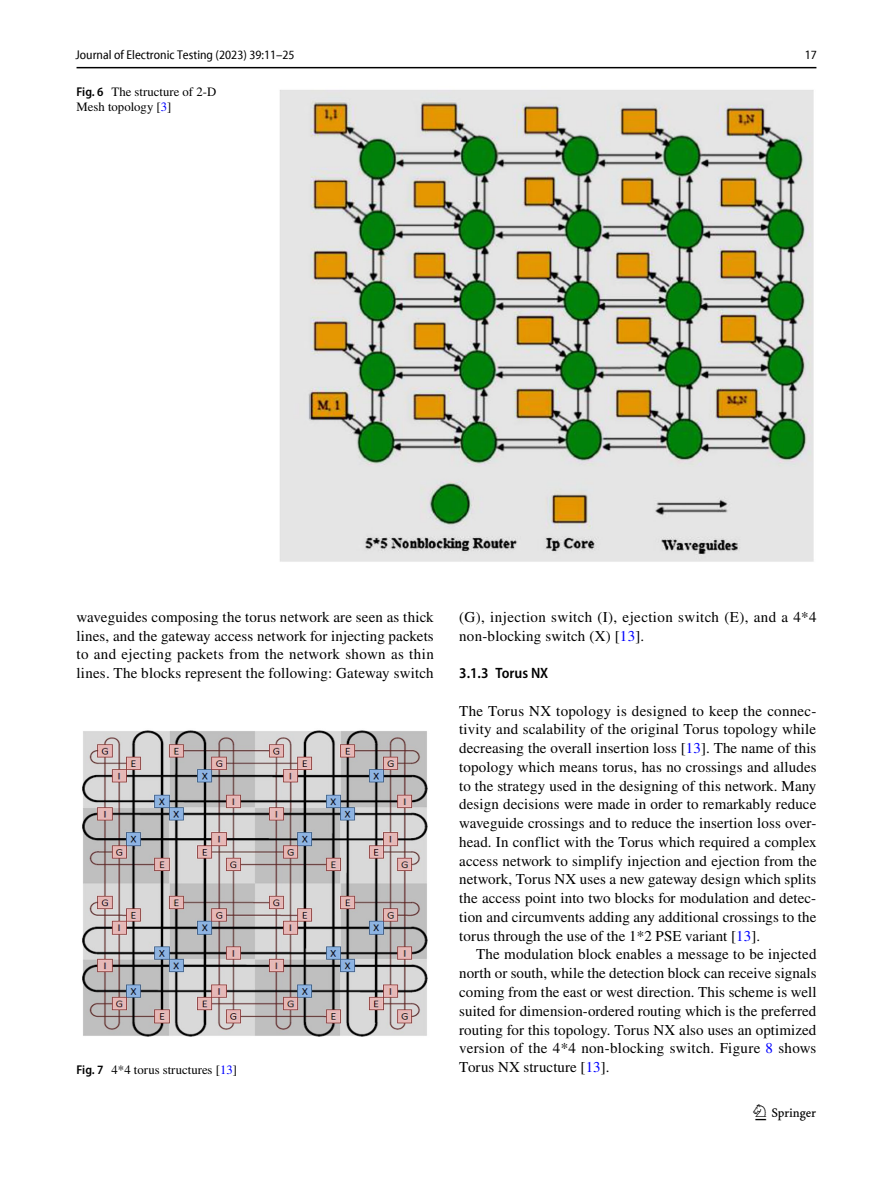
<style>
.page{position:relative;width:893px;height:1187px;background:#fff}
.page>*{position:absolute;margin:0;border:0;box-sizing:border-box;transform-origin:0 0}
.t1{font:22.5px "Springnew Regular 3";color:#000}
.t2{font:15px/18.8px "STIX";letter-spacing:.015em;color:#000;text-align:justify}
.t3{font:600 semi-condensed 15px "Myriad Pro";color:#000}
.t4{font:12.75px/15px "STIX";color:#000}
.t5{font:semi-condensed 12.75px "Myriad Pro Unic";color:#000}
.s1{font-family:"Myriad Pro";font-weight:600;font-stretch:semi-condensed}
.s2{color:#00f}
</style>
<div class="page">
<hr style="left:77px;top:67px;width:739px;height:1px;background:#000">
<img style="left:279px;top:90px;width:535px;height:472px">
<img style="left:82px;top:730px;width:346px;height:307px">
<p class="t5" style="left:76px;top:50px;width:221px">Journal of Electronic Testing (2023) 39:11–25</p>
<p class="t5" style="left:805px;top:50px;width:14px">17</p>
<p class="t4" style="left:77px;top:85px;width:141px"><span class="s1">Fig. 6</span> The structure of 2-D<br>Mesh topology [<span class="s2">3</span>]</p>
<p class="t2" style="left:77px;top:608px;width:359px">waveguides composing the torus network are seen as thick lines, and the gateway access network for injecting packets to and ejecting packets from the network shown as thin lines. The blocks represent the following: Gateway switch</p>
<p class="t2" style="left:459px;top:608px;width:359px">(G), injection switch (I), ejection switch (E), and a 4*4 non-blocking switch (X) [<span class="s2">13</span>].</p>
<p class="t3" style="left:459px;top:664px;width:91px">3.1.3 Torus NX</p>
<p class="t2" style="left:459px;top:702px;width:359px">The Torus NX topology is designed to keep the connec&shy;tivity and scalability of the original Torus topology while decreasing the overall insertion loss [<span class="s2">13</span>]. The name of this topology which means torus, has no crossings and alludes to the strategy used in the designing of this network. Many design decisions were made in order to remarkably reduce waveguide crossings and to reduce the insertion loss over&shy;head. In conflict with the Torus which required a complex access network to simplify injection and ejection from the network, Torus NX uses a new gateway design which splits the access point into two blocks for modulation and detec&shy;tion and circumvents adding any additional crossings to the torus through the use of the 1*2 PSE variant [<span class="s2">13</span>].</p>
<p class="t2" style="left:459px;top:946px;width:359px;text-indent:17px">The modulation block enables a message to be injected north or south, while the detection block can receive signals coming from the east or west direction. This scheme is well suited for dimension-ordered routing which is the preferred routing for this topology. Torus NX also uses an optimized version of the 4*4 non-blocking switch. Figure <span class="s2">8</span> shows Torus NX structure [<span class="s2">13</span>].</p>
<p class="t4" style="left:77px;top:1062px;width:162px"><span class="s1">Fig. 7</span> 4*4 torus structures [<span class="s2">13</span>]</p>
<h1 class="t1" style="left:755px;top:1104px;width:62px">1 3</h1>
</div>
